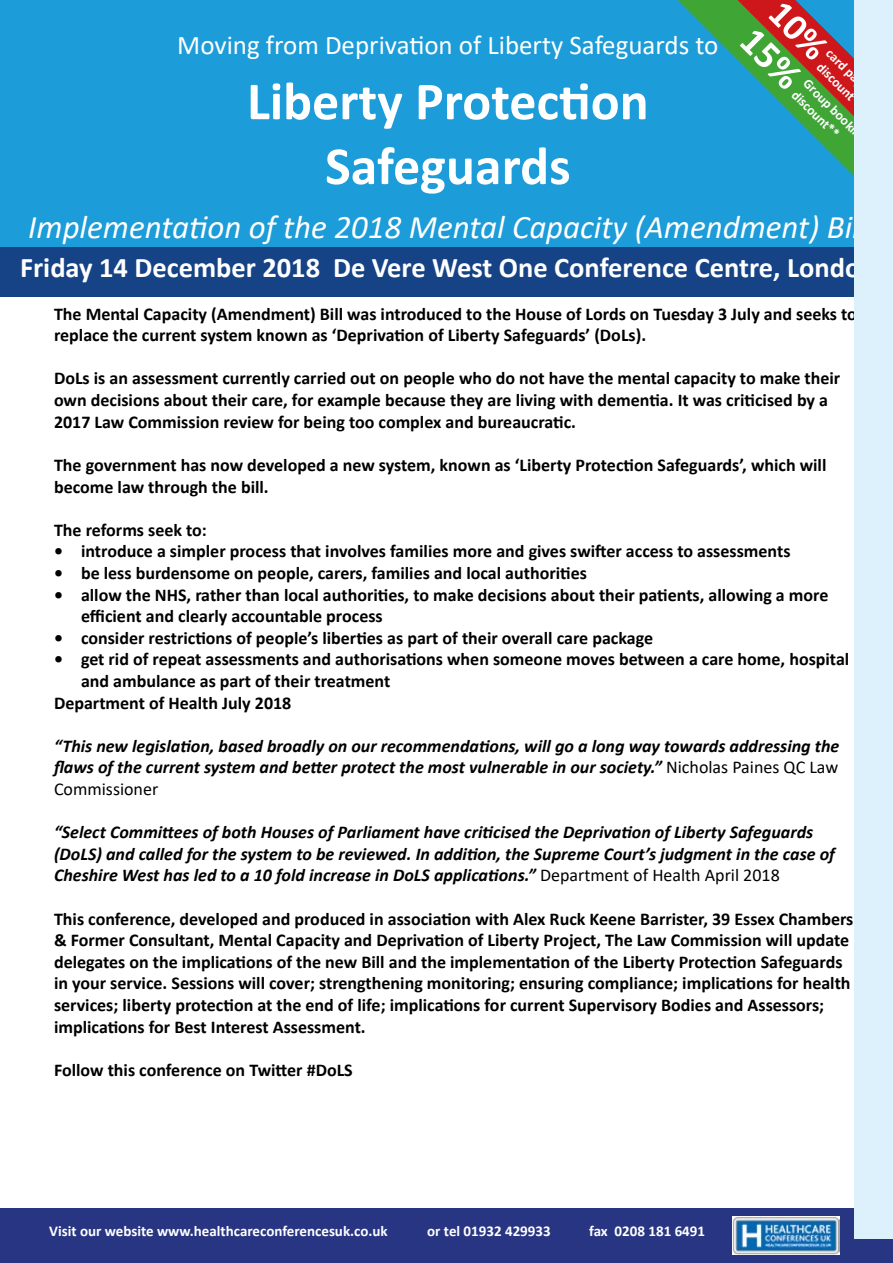
<style>
.page{position:relative;width:893px;height:1263px;background:#fff}
.page>*{position:absolute;margin:0;border:0;box-sizing:border-box;transform-origin:0 0}
.t1{font:700 54px/64.8px "Calibri";color:#fff;text-align:center}
.t2{font:italic 33px "Calibri";color:#fff}
.t3{font:700 28.5px "Calibri";color:#fff}
.t4{font:27px "Calibri";color:#fff}
.t5{font:700 18px/21.6px "Calibri";color:#000}
.t6{font:italic 700 18px/21.6px "Calibri";color:#000;text-align:justify}
.t7{font:700 15px "Calibri";color:#fff}
.t8{font:700 13.5px/16.2px "Calibri";color:#fff}
.s1{font-weight:400;font-style:normal}
</style>
<div class="page">
<div style="left:0;top:0;width:893px;height:264px;background:#1c9cd8"></div>
<div style="left:0;top:247px;width:893px;height:49px;background:#164386"></div>
<div style="left:0;top:1209px;width:893px;height:54px;background:#283583"></div>
<img style="left:732px;top:1216px;width:107px;height:38px">
<svg style="left:678px;top:0;width:177px;height:215px"></svg>
<div style="left:855px;top:0;width:38px;height:1239px;background:#ddf1fd"></div>
<svg style="left:736px;top:0;width:119px;height:156px"></svg>
<h3 class="t4" style="left:177px;top:27px;width:543px">Moving from Deprivation of Liberty Safeguards to</h3>
<h1 class="t1" style="left:247px;top:68px;width:403px">Liberty Protection<br>Safeguards</h1>
<h2 class="t2" style="left:28px;top:204px;width:841px">Implementation of the 2018 Mental Capacity (Amendment) Bill</h2>
<h3 class="t3" style="left:20px;top:248px;width:857px">Friday 14 December 2018 De Vere West One Conference Centre, London</h3>
<p class="t5" style="left:54px;top:303px;width:804px">The Mental Capacity (Amendment) Bill was introduced to the House of Lords on Tuesday 3 July and seeks to replace the current system known as ‘Deprivation of Liberty Safeguards’ (DoLs).</p>
<p class="t5" style="left:54px;top:367px;width:788px">DoLs is an assessment currently carried out on people who do not have the mental capacity to make their own decisions about their care, for example because they are living with dementia. It was criticised by a<br>2017 Law Commission review for being too complex and bureaucratic.</p>
<p class="t5" style="left:54px;top:454px;width:774px">The government has now developed a new system, known as ‘Liberty Protection Safeguards’, which will become law through the bill.</p>
<p class="t5" style="left:54px;top:519px;width:154px">The reforms seek to:</p>
<p class="t5" style="left:54px;top:540px;width:738px">• introduce a simpler process that involves families more and gives swifter access to assessments</p>
<p class="t5" style="left:54px;top:562px;width:534px">• be less burdensome on people, carers, families and local authorities</p>
<p class="t5" style="left:81px;top:583px;width:749px;text-indent:-27px">• allow the NHS, rather than local authorities, to make decisions about their patients, allowing a more efficient and clearly accountable process</p>
<p class="t5" style="left:54px;top:627px;width:601px">• consider restrictions of people’s liberties as part of their overall care package</p>
<p class="t5" style="left:54px;top:648px;width:797px">• get rid of repeat assessments and authorisations when someone moves between a care home, hospital</p>
<p class="t5" style="left:81px;top:670px;width:311px">and ambulance as part of their treatment</p>
<p class="t5" style="left:54px;top:691px;width:239px">Department of Health July 2018</p>
<p class="t6" style="left:54px;top:734px;width:787px">“This new legislation, based broadly on our recommendations, will go a long way towards addressing the flaws of the current system and better protect the most vulnerable in our society.” <span class="s1">Nicholas Paines QC Law Commissioner</span></p>
<p class="t6" style="left:54px;top:821px;width:782px;text-align:left">“Select Committees of both Houses of Parliament have criticised the Deprivation of Liberty Safeguards (DoLS) and called for the system to be reviewed. In addition, the Supreme Court’s judgment in the case of<br>Cheshire West has led to a 10 fold increase in DoLS applications.” <span class="s1">Department of Health April 2018</span></p>
<p class="t5" style="left:54px;top:907px;width:801px">This conference, developed and produced in association with Alex Ruck Keene Barrister, 39 Essex Chambers &amp; Former Consultant, Mental Capacity and Deprivation of Liberty Project, The Law Commission will update delegates on the implications of the new Bill and the implementation of the Liberty Protection Safeguards in your service. Sessions will cover; strengthening monitoring; ensuring compliance; implications for health services; liberty protection at the end of life; implications for current Supervisory Bodies and Assessors; implications for Best Interest Assessment.</p>
<p class="t5" style="left:54px;top:1059px;width:300px">Follow this conference on Twitter #DoLS</p>
<p class="t8" style="left:834px;top:45px;width:84px;rotate:45deg">card payments discount*</p>
<p class="t8" style="left:811px;top:75px;width:85px;rotate:45deg">Group booking discount**</p>
<p class="t7" style="left:49px;top:1220px;width:340px">Visit our website www.healthcareconferencesuk.co.uk</p>
<p class="t7" style="left:427px;top:1220px;width:125px">or tel 01932 429933</p>
<p class="t7" style="left:589px;top:1220px;width:117px">fax 0208 181 6491</p>
</div>
